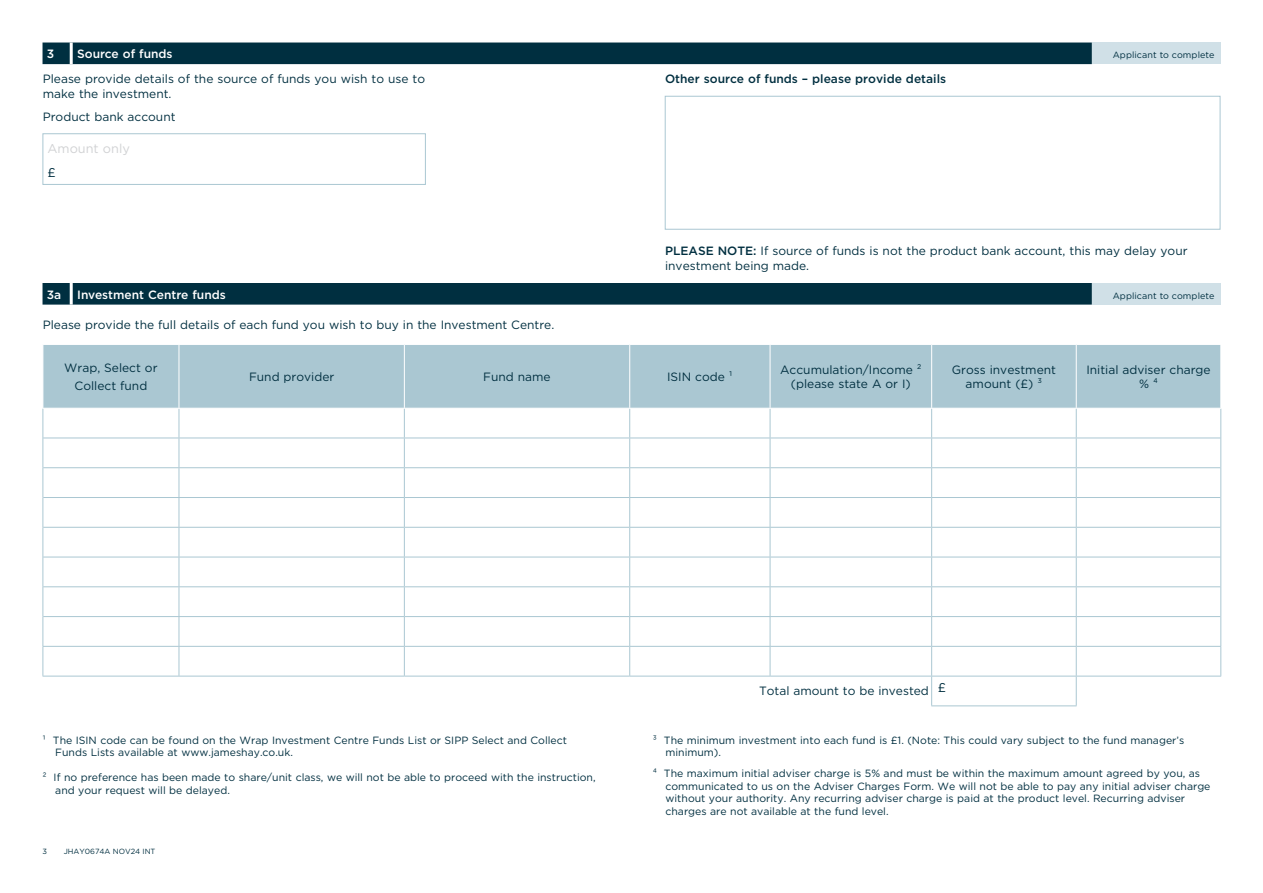
<style>
.page{position:relative;width:1263px;height:893px;background:#fff}
.page>*{position:absolute;margin:0;border:0;box-sizing:border-box;transform-origin:0 0}
.t1{font:12.75px "Gotham";color:#d1d2d4}
.t2{font:12.75px "Gotham";color:#002f40}
.t3{font:12px/14.4px "Gotham";color:#002f40;text-align:center}
.t4{font:500 12px "Gotham";color:#002f40}
.t5{font:500 12px "Gotham";color:#fff}
.t6{font:10.5px/12.6px "Gotham";color:#002f40}
.t7{font:9px "Gotham";letter-spacing:.01em;color:#002f40}
.t8{font:7.5px "Gotham";color:#002f40}
.s1{font-weight:500}
</style>
<div class="page">
<div style="left:44px;top:345px;width:1176px;height:63px;background:#aac7d2"></div>
<hr style="left:43px;top:438px;width:136px;height:1px;background:#aac7d2">
<hr style="left:179px;top:438px;width:225px;height:1px;background:#aac7d2">
<hr style="left:404px;top:438px;width:226px;height:1px;background:#aac7d2">
<hr style="left:630px;top:438px;width:140px;height:1px;background:#aac7d2">
<hr style="left:770px;top:438px;width:162px;height:1px;background:#aac7d2">
<hr style="left:932px;top:438px;width:144px;height:1px;background:#aac7d2">
<hr style="left:1076px;top:438px;width:144px;height:1px;background:#aac7d2">
<hr style="left:43px;top:467px;width:136px;height:1px;background:#aac7d2">
<hr style="left:179px;top:467px;width:225px;height:1px;background:#aac7d2">
<hr style="left:404px;top:467px;width:226px;height:1px;background:#aac7d2">
<hr style="left:630px;top:467px;width:140px;height:1px;background:#aac7d2">
<hr style="left:770px;top:467px;width:162px;height:1px;background:#aac7d2">
<hr style="left:932px;top:467px;width:144px;height:1px;background:#aac7d2">
<hr style="left:1076px;top:467px;width:144px;height:1px;background:#aac7d2">
<hr style="left:43px;top:497px;width:136px;height:1px;background:#aac7d2">
<hr style="left:179px;top:497px;width:225px;height:1px;background:#aac7d2">
<hr style="left:404px;top:497px;width:226px;height:1px;background:#aac7d2">
<hr style="left:630px;top:497px;width:140px;height:1px;background:#aac7d2">
<hr style="left:770px;top:497px;width:162px;height:1px;background:#aac7d2">
<hr style="left:932px;top:497px;width:144px;height:1px;background:#aac7d2">
<hr style="left:1076px;top:497px;width:144px;height:1px;background:#aac7d2">
<hr style="left:43px;top:527px;width:136px;height:1px;background:#aac7d2">
<hr style="left:179px;top:527px;width:225px;height:1px;background:#aac7d2">
<hr style="left:404px;top:527px;width:226px;height:1px;background:#aac7d2">
<hr style="left:630px;top:527px;width:140px;height:1px;background:#aac7d2">
<hr style="left:770px;top:527px;width:162px;height:1px;background:#aac7d2">
<hr style="left:932px;top:527px;width:144px;height:1px;background:#aac7d2">
<hr style="left:1076px;top:527px;width:144px;height:1px;background:#aac7d2">
<hr style="left:43px;top:557px;width:136px;height:1px;background:#aac7d2">
<hr style="left:179px;top:557px;width:225px;height:1px;background:#aac7d2">
<hr style="left:404px;top:557px;width:226px;height:1px;background:#aac7d2">
<hr style="left:630px;top:557px;width:140px;height:1px;background:#aac7d2">
<hr style="left:770px;top:557px;width:162px;height:1px;background:#aac7d2">
<hr style="left:932px;top:557px;width:144px;height:1px;background:#aac7d2">
<hr style="left:1076px;top:557px;width:144px;height:1px;background:#aac7d2">
<hr style="left:43px;top:586px;width:136px;height:1px;background:#aac7d2">
<hr style="left:179px;top:586px;width:225px;height:1px;background:#aac7d2">
<hr style="left:404px;top:586px;width:226px;height:1px;background:#aac7d2">
<hr style="left:630px;top:586px;width:140px;height:1px;background:#aac7d2">
<hr style="left:770px;top:586px;width:162px;height:1px;background:#aac7d2">
<hr style="left:932px;top:586px;width:144px;height:1px;background:#aac7d2">
<hr style="left:1076px;top:586px;width:144px;height:1px;background:#aac7d2">
<hr style="left:43px;top:616px;width:136px;height:1px;background:#aac7d2">
<hr style="left:179px;top:616px;width:225px;height:1px;background:#aac7d2">
<hr style="left:404px;top:616px;width:226px;height:1px;background:#aac7d2">
<hr style="left:630px;top:616px;width:140px;height:1px;background:#aac7d2">
<hr style="left:770px;top:616px;width:162px;height:1px;background:#aac7d2">
<hr style="left:932px;top:616px;width:144px;height:1px;background:#aac7d2">
<hr style="left:1076px;top:616px;width:144px;height:1px;background:#aac7d2">
<svg style="left:43px;top:409px;width:1px;height:29px"></svg>
<svg style="left:1220px;top:409px;width:1px;height:29px"></svg>
<hr style="left:43px;top:438px;width:1px;height:30px;background:#aac7d2">
<hr style="left:1220px;top:438px;width:1px;height:30px;background:#aac7d2">
<svg style="left:43px;top:468px;width:1px;height:29px"></svg>
<svg style="left:1220px;top:468px;width:1px;height:29px"></svg>
<hr style="left:43px;top:497px;width:1px;height:30px;background:#aac7d2">
<hr style="left:1220px;top:497px;width:1px;height:30px;background:#aac7d2">
<hr style="left:43px;top:527px;width:1px;height:30px;background:#aac7d2">
<hr style="left:1220px;top:527px;width:1px;height:30px;background:#aac7d2">
<hr style="left:43px;top:557px;width:1px;height:30px;background:#aac7d2">
<hr style="left:1220px;top:557px;width:1px;height:30px;background:#aac7d2">
<hr style="left:43px;top:587px;width:1px;height:30px;background:#aac7d2">
<hr style="left:1220px;top:587px;width:1px;height:30px;background:#aac7d2">
<hr style="left:179px;top:345px;width:1px;height:63px;background:#fff">
<hr style="left:404px;top:345px;width:1px;height:63px;background:#fff">
<hr style="left:629px;top:345px;width:1px;height:63px;background:#fff">
<hr style="left:770px;top:345px;width:1px;height:63px;background:#fff">
<hr style="left:931px;top:345px;width:1px;height:63px;background:#fff">
<hr style="left:1076px;top:345px;width:1px;height:63px;background:#fff">
<hr style="left:43px;top:646px;width:136px;height:1px;background:#aac7d2">
<svg style="left:43px;top:617px;width:1px;height:59px"></svg>
<hr style="left:179px;top:646px;width:225px;height:1px;background:#aac7d2">
<svg style="left:179px;top:409px;width:1px;height:267px"></svg>
<hr style="left:404px;top:646px;width:226px;height:1px;background:#aac7d2">
<svg style="left:404px;top:409px;width:1px;height:267px"></svg>
<hr style="left:630px;top:646px;width:140px;height:1px;background:#aac7d2">
<svg style="left:629px;top:409px;width:1px;height:267px"></svg>
<hr style="left:770px;top:646px;width:162px;height:1px;background:#aac7d2">
<svg style="left:770px;top:409px;width:1px;height:267px"></svg>
<hr style="left:43px;top:676px;width:136px;height:1px;background:#aac7d2">
<hr style="left:179px;top:676px;width:225px;height:1px;background:#aac7d2">
<hr style="left:404px;top:676px;width:226px;height:1px;background:#aac7d2">
<hr style="left:630px;top:676px;width:140px;height:1px;background:#aac7d2">
<hr style="left:770px;top:676px;width:162px;height:1px;background:#aac7d2">
<hr style="left:1076px;top:646px;width:145px;height:1px;background:#aac7d2">
<svg style="left:1220px;top:617px;width:1px;height:59px"></svg>
<hr style="left:1076px;top:676px;width:145px;height:1px;background:#aac7d2">
<hr style="left:932px;top:646px;width:144px;height:1px;background:#aac7d2">
<hr style="left:932px;top:676px;width:144px;height:1px;background:#aac7d2">
<svg style="left:931px;top:409px;width:1px;height:296px"></svg>
<svg style="left:1076px;top:409px;width:1px;height:296px"></svg>
<hr style="left:931px;top:705px;width:145px;height:1px;background:#aac7d2">
<div style="left:43px;top:43px;width:1049px;height:21px;background:#002f40"></div>
<div style="left:1092px;top:43px;width:128px;height:21px;background:#d0e0e7"></div>
<hr style="left:70px;top:43px;width:3px;height:21px;background:#fff">
<div style="left:43px;top:283px;width:1049px;height:22px;background:#002f40"></div>
<div style="left:1092px;top:283px;width:128px;height:22px;background:#d0e0e7"></div>
<hr style="left:70px;top:283px;width:3px;height:22px;background:#fff">
<div style="left:43px;top:133px;width:383px;height:52px;border:1px solid #aac7d2"></div>
<div style="left:665px;top:96px;width:555px;height:134px;background:#fff;border:1px solid #aac7d2"></div>
<p class="t5" style="left:47px;top:46px;width:9px">3</p>
<p class="t5" style="left:77px;top:46px;width:97px">Source of funds</p>
<p class="t7" style="left:1113px;top:49px;width:103px">Applicant to complete</p>
<p class="t3" style="left:43px;top:71px;width:384px;line-height:15px;text-align:left">Please provide details of the source of funds you wish to use to make the investment.</p>
<p class="t3" style="left:43px;top:110px;width:134px">Product bank account</p>
<p class="t1" style="left:47px;top:140px;width:84px">Amount only</p>
<p class="t2" style="left:47px;top:164px;width:10px">£</p>
<p class="t4" style="left:665px;top:71px;width:283px">Other source of funds – please provide details</p>
<p class="t3" style="left:665px;top:243px;width:524px;line-height:15px;text-align:left"><span class="s1">PLEASE NOTE:</span> If source of funds is not the product bank account, this may delay your investment being made.</p>
<p class="t5" style="left:47px;top:286px;width:16px">3a</p>
<p class="t5" style="left:77px;top:286px;width:150px">Investment Centre funds</p>
<p class="t7" style="left:1113px;top:290px;width:103px">Applicant to complete</p>
<p class="t3" style="left:43px;top:318px;width:513px">Please provide the full details of each fund you wish to buy in the Investment Centre.</p>
<p class="t3" style="left:64px;top:359px;width:95px;line-height:17.5px">Wrap, Select or<br>Collect fund</p>
<p class="t3" style="left:249px;top:369px;width:87px">Fund provider</p>
<p class="t3" style="left:483px;top:369px;width:69px">Fund name</p>
<p class="t3" style="left:667px;top:369px;width:67px">ISIN code ¹</p>
<p class="t3" style="left:780px;top:362px;width:143px">Accumulation/Income ² (please state A or I)</p>
<p class="t3" style="left:952px;top:362px;width:106px">Gross investment amount (£) ³</p>
<p class="t3" style="left:1086px;top:362px;width:126px">Initial adviser charge % ⁴</p>
<p class="t6" style="left:55px;top:733px;width:513px;text-indent:-13px">¹ The ISIN code can be found on the Wrap Investment Centre Funds List or SIPP Select and Collect<br>Funds Lists available at www.jameshay.co.uk.</p>
<p class="t6" style="left:55px;top:771px;width:542px;text-indent:-13px">² If no preference has been made to share/unit class, we will not be able to proceed with the instruction, and your request will be delayed.</p>
<p class="t8" style="left:43px;top:846px;width:6px">3</p>
<p class="t8" style="left:64px;top:846px;width:93px">JHAY0674A NOV24 INT</p>
<p class="t3" style="left:759px;top:684px;width:171px">Total amount to be invested</p>
<p class="t2" style="left:938px;top:680px;width:10px">£</p>
<p class="t6" style="left:665px;top:733px;width:520px;text-indent:-13px">³ The minimum investment into each fund is £1. (Note: This could vary subject to the fund manager’s minimum).</p>
<p class="t6" style="left:665px;top:767px;width:546px;text-indent:-13px">⁴ The maximum initial adviser charge is 5% and must be within the maximum amount agreed by you, as communicated to us on the Adviser Charges Form. We will not be able to pay any initial adviser charge without your authority. Any recurring adviser charge is paid at the product level. Recurring adviser charges are not available at the fund level.</p>
</div>
